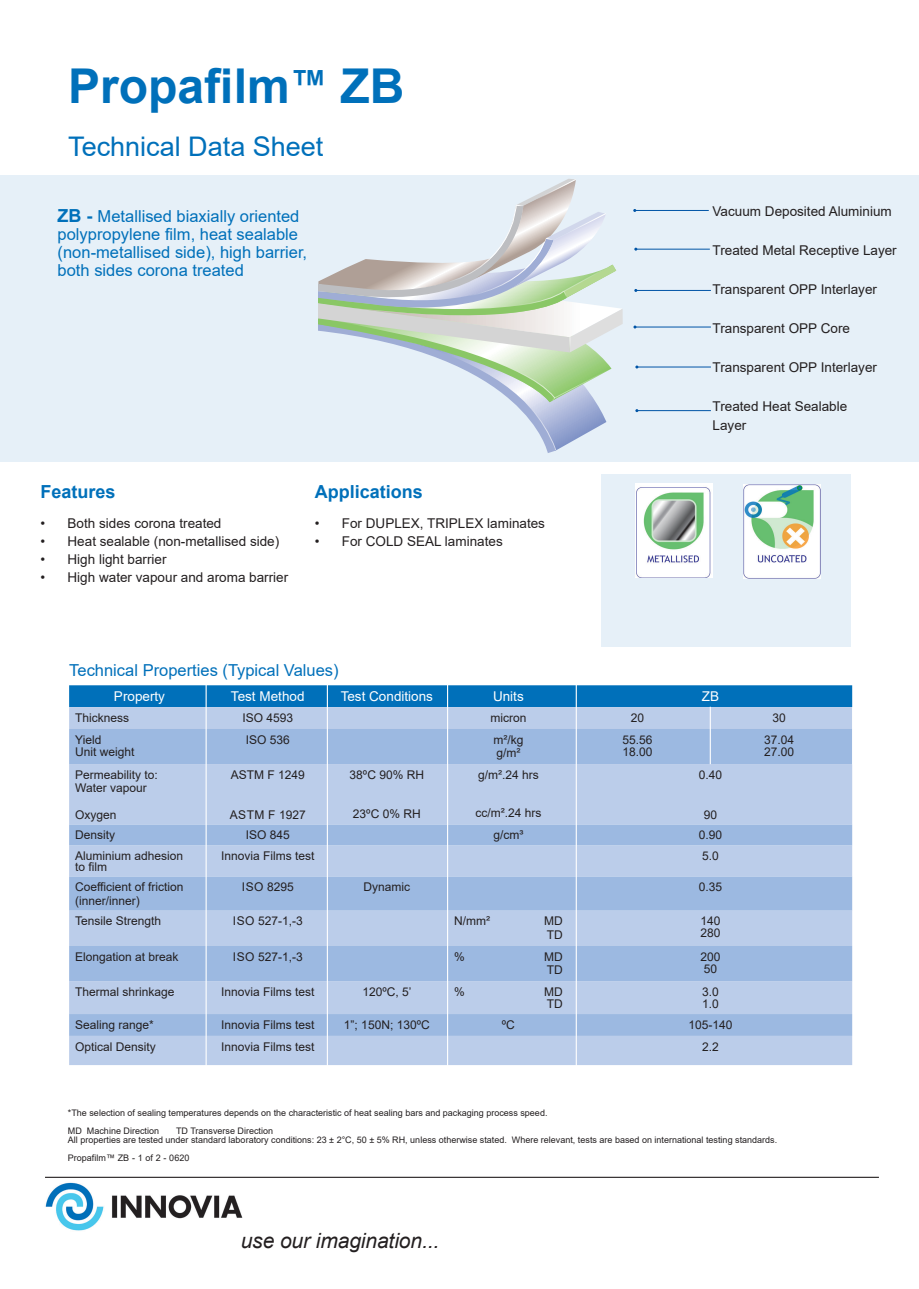
<style>
.page{position:relative;width:919px;height:1289px;background:#fff}
.page>*{position:absolute;margin:0;border:0;box-sizing:border-box;transform-origin:0 0}
.t1{font:700 48px "Arial";color:#0070ba}
.t2{font:27px "Arial";color:#0070ba}
.t3{font:italic 21px "Arial";letter-spacing:-.005em;color:#231f20}
.t4{font:700 18px "Arial";color:#0070ba}
.t5{font:16.5px/18px "Arial";color:#0070ba}
.t6{font:13.5px/19.5px "Arial";color:#231f20}
.t7{font:13.5px "Arial";color:#fff}
.t8{font:12px/12px "Arial";color:#231f20}
.t9{font:9px/18px "Arial";color:#231f20}
.s1{font-size:37.5px}
.s2{font-weight:700;font-size:18px}
</style>
<div class="page">
<div style="left:0;top:175px;width:918px;height:287px;background:#e6f0f8"></div>
<hr style="left:45px;top:1176px;width:833px;height:1px;background:#231f20">
<img style="left:45px;top:1182px;width:198px;height:49px">
<div style="left:69px;top:685px;width:783px;height:22px;background:#0070ba"></div>
<div style="left:69px;top:707px;width:783px;height:358px;background:#bbcdea"></div>
<svg style="left:69px;top:729px;width:783px;height:306px;background:#acc3e5"></svg>
<hr style="left:205px;top:684px;width:2px;height:402px;background:#fff">
<hr style="left:327px;top:685px;width:1px;height:401px;background:#fff">
<hr style="left:447px;top:682px;width:1px;height:404px;background:#fff">
<hr style="left:575px;top:682px;width:1px;height:390px;background:#fff">
<svg style="left:318px;top:179px;width:304px;height:274px"></svg>
<hr style="left:634px;top:210px;width:74px;height:1px;background:#0054a6">
<hr style="left:635px;top:290px;width:75px;height:1px;background:#0054a6">
<hr style="left:635px;top:326px;width:75px;height:1px;background:#0054a6">
<hr style="left:635px;top:249px;width:74px;height:1px;background:#0054a6">
<hr style="left:636px;top:366px;width:74px;height:1px;background:#0054a6">
<hr style="left:636px;top:410px;width:74px;height:1px;background:#0054a6">
<hr style="left:709px;top:706px;width:1px;height:58px;background:#fff">
<div style="left:601px;top:474px;width:250px;height:172px;background:#e6f0f8"></div>
<img style="left:635px;top:484px;width:77px;height:93px">
<img style="left:743px;top:485px;width:77px;height:93px">
<h1 class="t1" style="left:68px;top:52px;width:338px">Propafilm<span class="s1">™</span> ZB</h1>
<h2 class="t2" style="left:68px;top:128px;width:257px">Technical Data Sheet</h2>
<h3 class="t5" style="left:58px;top:207px;width:251px"><span class="s2">ZB -</span> Metallised biaxially oriented polypropylene film, heat sealable (non-metallised side), high barrier, both sides corona treated</h3>
<h3 class="t4" style="left:41px;top:479px;width:77px">Features</h3>
<p class="t6" style="left:41px;top:513px;width:182px">• Both sides corona treated</p>
<p class="t6" style="left:41px;top:531px;width:240px">• Heat sealable (non-metallised side)</p>
<p class="t6" style="left:41px;top:549px;width:128px">• High light barrier</p>
<p class="t6" style="left:41px;top:567px;width:249px">• High water vapour and aroma barrier</p>
<h3 class="t4" style="left:315px;top:479px;width:110px">Applications</h3>
<p class="t6" style="left:315px;top:513px;width:232px">• For DUPLEX, TRIPLEX laminates</p>
<p class="t6" style="left:315px;top:531px;width:189px">• For COLD SEAL laminates</p>
<p class="t6" style="left:712px;top:201px;width:181px">Vacuum Deposited Aluminium</p>
<p class="t6" style="left:712px;top:240px;width:186px">Treated Metal Receptive Layer</p>
<p class="t6" style="left:712px;top:279px;width:166px">Transparent OPP Interlayer</p>
<p class="t6" style="left:712px;top:318px;width:139px">Transparent OPP Core</p>
<p class="t6" style="left:712px;top:357px;width:166px">Transparent OPP Interlayer</p>
<p class="t6" style="left:712px;top:396px;width:136px">Treated Heat Sealable<br>Layer</p>
<h3 class="t5" style="left:69px;top:661px;width:271px">Technical Properties (Typical Values)</h3>
<p class="t7" style="left:114px;top:687px;width:53px">Property</p>
<p class="t7" style="left:231px;top:687px;width:75px">Test Method</p>
<p class="t7" style="left:340px;top:687px;width:94px">Test Conditions</p>
<p class="t7" style="left:493px;top:687px;width:32px">Units</p>
<p class="t7" style="left:701px;top:687px;width:19px">ZB</p>
<p class="t8" style="left:75px;top:711px;width:56px">Thickness</p>
<p class="t8" style="left:242px;top:711px;width:52px">ISO 4593</p>
<p class="t8" style="left:490px;top:711px;width:37px">micron</p>
<p class="t8" style="left:630px;top:711px;width:15px">20</p>
<p class="t8" style="left:772px;top:711px;width:15px">30</p>
<p class="t8" style="left:75px;top:733px;width:61px">Yield<br>Unit weight</p>
<p class="t8" style="left:246px;top:733px;width:46px">ISO 536</p>
<p class="t8" style="left:493px;top:732px;width:31px;line-height:13.2px">m2/kg g/m2</p>
<p class="t8" style="left:622px;top:733px;width:32px">55.56<br>18.00</p>
<p class="t8" style="left:764px;top:733px;width:32px">37.04<br>27.00</p>
<p class="t8" style="left:75px;top:768px;width:84px;line-height:13.2px">Permeability to:<br>Water vapour</p>
<p class="t8" style="left:75px;top:808px;width:43px">Oxygen</p>
<p class="t8" style="left:231px;top:768px;width:76px">ASTM F 1249</p>
<p class="t8" style="left:230px;top:808px;width:77px">ASTM F 1927</p>
<p class="t8" style="left:349px;top:768px;width:76px">38ºC 90% RH</p>
<p class="t8" style="left:353px;top:807px;width:69px">23ºC 0% RH</p>
<p class="t8" style="left:478px;top:768px;width:62px">g/m2.24 hrs</p>
<p class="t8" style="left:475px;top:807px;width:68px">cc/m2.24 hrs</p>
<p class="t8" style="left:698px;top:768px;width:25px">0.40</p>
<p class="t8" style="left:703px;top:808px;width:15px">90</p>
<p class="t8" style="left:75px;top:829px;width:42px">Density</p>
<p class="t8" style="left:246px;top:829px;width:46px">ISO 845</p>
<p class="t8" style="left:493px;top:829px;width:31px">g/cm3</p>
<p class="t8" style="left:698px;top:829px;width:25px">0.90</p>
<p class="t8" style="left:75px;top:850px;width:110px;line-height:10.5px">Aluminium adhesion to film</p>
<p class="t8" style="left:221px;top:849px;width:95px">Innovia Films test</p>
<p class="t8" style="left:702px;top:849px;width:18px">5.0</p>
<p class="t8" style="left:75px;top:880px;width:110px;line-height:13.2px">Coefficient of friction (inner/inner)</p>
<p class="t8" style="left:242px;top:881px;width:53px">ISO 8295</p>
<p class="t8" style="left:363px;top:881px;width:48px">Dynamic</p>
<p class="t8" style="left:698px;top:881px;width:25px">0.35</p>
<p class="t8" style="left:75px;top:915px;width:88px">Tensile Strength</p>
<p class="t8" style="left:233px;top:915px;width:71px">ISO 527-1,-3</p>
<p class="t8" style="left:454px;top:915px;width:37px">N/mm2</p>
<p class="t8" style="left:544px;top:914px;width:20px;line-height:13.5px">MD<br>TD</p>
<p class="t8" style="left:700px;top:915px;width:22px">140<br>280</p>
<p class="t8" style="left:75px;top:950px;width:105px">Elongation at break</p>
<p class="t8" style="left:233px;top:950px;width:71px">ISO 527-1,-3</p>
<p class="t8" style="left:454px;top:950px;width:12px">%</p>
<p class="t8" style="left:544px;top:949px;width:20px;line-height:13.5px">MD<br>TD</p>
<p class="t8" style="left:700px;top:950px;width:22px">200<br>50</p>
<p class="t8" style="left:75px;top:985px;width:101px">Thermal shrinkage</p>
<p class="t8" style="left:221px;top:985px;width:95px">Innovia Films test</p>
<p class="t8" style="left:362px;top:985px;width:51px">120ºC, 5’</p>
<p class="t8" style="left:454px;top:985px;width:12px">%</p>
<p class="t8" style="left:544px;top:985px;width:20px">MD<br>TD</p>
<p class="t8" style="left:702px;top:985px;width:18px">3.0<br>1.0</p>
<p class="t8" style="left:75px;top:1018px;width:80px">Sealing range*</p>
<p class="t8" style="left:221px;top:1018px;width:95px">Innovia Films test</p>
<p class="t8" style="left:344px;top:1018px;width:87px">1”; 150N; 130ºC</p>
<p class="t8" style="left:502px;top:1018px;width:15px">ºC</p>
<p class="t8" style="left:688px;top:1018px;width:46px">105-140</p>
<p class="t8" style="left:75px;top:1040px;width:82px">Optical Density</p>
<p class="t8" style="left:221px;top:1040px;width:95px">Innovia Films test</p>
<p class="t8" style="left:702px;top:1040px;width:18px">2.2</p>
<p class="t9" style="left:68px;top:1103px;width:481px">*The selection of sealing temperatures depends on the characteristic of heat sealing bars and packaging process speed.<br>MD Machine Direction</p>
<p class="t9" style="left:68px;top:1126px;width:710px;line-height:9px;text-indent:108px">TD Transverse Direction<br>All properties are tested under standard laboratory conditions: 23 ± 2°C, 50 ± 5% RH, unless otherwise stated. Where relevant, tests are based on international testing standards.</p>
<p class="t9" style="left:68px;top:1148px;width:123px">Propafilm™ ZB - 1 of 2 - 0620</p>
<h3 class="t3" style="left:241px;top:1227px;width:200px">use our imagination...</h3>
</div>
